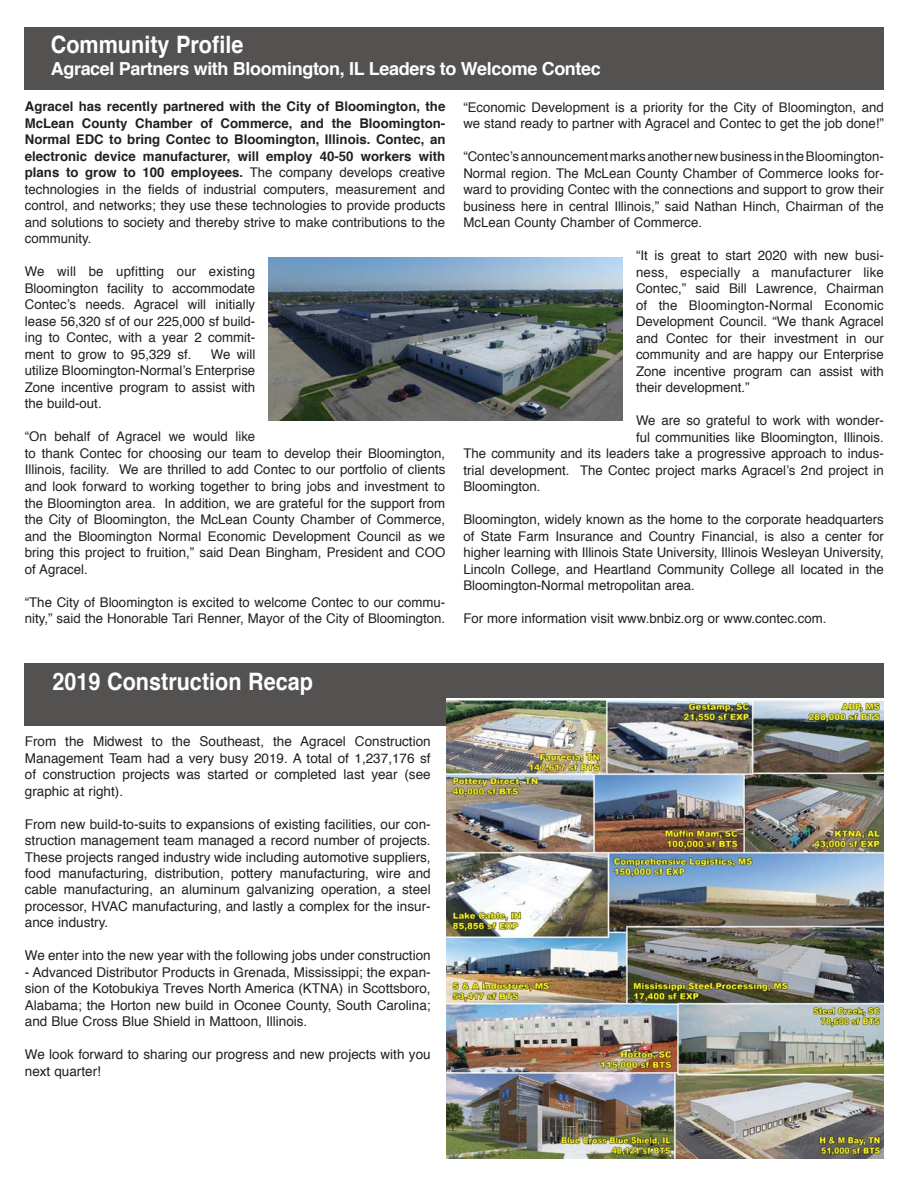
<style>
.page{position:relative;width:918px;height:1188px;background:#fff}
.page>*{position:absolute;margin:0;border:0;box-sizing:border-box;transform-origin:0 0}
.t1{font:700 24px "Helvetica";color:#fff;scale:.9 1}
.t2{font:700 18px "Helvetica";letter-spacing:-.02em;color:#fff}
.t3{font:13.5px/16.5px "Helvetica";color:#231f20;text-align:justify}
.t4{font:13.35px/16.5px "Helvetica";color:#231f20;text-align:justify}
.t5{font:700 13.35px/16.5px "Helvetica";color:#231f20;text-align:justify}
.s1{font-weight:400}
</style>
<div class="page">
<div style="left:25px;top:27px;width:859px;height:63px;background:#545151"></div>
<img style="left:269px;top:258px;width:354px;height:163px">
<div style="left:25px;top:663px;width:859px;height:63px;background:#545151"></div>
<img style="left:447px;top:699px;width:437px;height:460px">
<p class="t1" style="left:51px;top:25px;width:216px">Community Profile</p>
<p class="t2" style="left:51px;top:54px;width:552px">Agracel Partners with Bloomington, IL Leaders to Welcome Contec</p>
<p class="t5" style="left:25px;top:99px;width:422px">Agracel has recently partnered with the City of Bloomington, the McLean County Chamber of Commerce, and the Bloomington-Normal EDC to bring Contec to Bloomington, Illinois. Contec, an electronic device manufacturer, will employ 40-50 workers with plans to grow to 100 employees. <span class="s1">The company develops creative technologies in the fields of industrial computers, measurement and control, and networks; they use these technologies to provide products and solutions to society and thereby strive to make contributions to the community.</span></p>
<p class="t4" style="left:25px;top:264px;width:232px">We will be upfitting our existing Bloomington facility to accommodate Contec’s needs. Agracel will initially lease 56,320 sf of our 225,000 sf build&shy;ing to Contec, with a year 2 commit&shy;ment to grow to 95,329 sf.</p>
<p class="t4" style="left:25px;top:346px;width:232px;text-indent:186px">We will utilize Bloomington-Normal’s Enterprise Zone incentive program to assist with the build-out.</p>
<p class="t4" style="left:25px;top:429px;width:422px;text-align:left">“On behalf of Agracel we would like<br>to thank Contec for choosing our team to develop their Bloomington, Illinois, facility. We are thrilled to add Contec to our portfolio of clients and look forward to working together to bring jobs and investment to the Bloomington area. In addition, we are grateful for the support from the City of Bloomington, the McLean County Chamber of Commerce, and the Bloomington Normal Economic Development Council as we bring this project to fruition,” said Dean Bingham, President and COO of Agracel.</p>
<p class="t4" style="left:25px;top:594px;width:422px">“The City of Bloomington is excited to welcome Contec to our commu&shy;nity,” said the Honorable Tari Renner, Mayor of the City of Bloomington.</p>
<p class="t4" style="left:463px;top:99px;width:422px">“Economic Development is a priority for the City of Bloomington, and we stand ready to partner with Agracel and Contec to get the job done!”</p>
<p class="t4" style="left:463px;top:149px;width:422px">“Contec’s announcement marks another new business in the Bloomington-Normal region. The McLean County Chamber of Commerce looks for&shy;ward to providing Contec with the connections and support to grow their business here in central Illinois,” said Nathan Hinch, Chairman of the McLean County Chamber of Commerce.</p>
<p class="t4" style="left:636px;top:248px;width:249px">“It is great to start 2020 with new busi&shy;ness, especially a manufacturer like Contec,” said Bill Lawrence, Chairman of the Bloomington-Normal Economic Development Council. “We thank Agracel and Contec for their investment in our community and are happy our Enterprise Zone incentive program can assist with their development.”</p>
<p class="t4" style="left:636px;top:413px;width:249px">We are so grateful to work with wonder-</p>
<p class="t4" style="left:636px;top:429px;width:249px">ful communities like Bloomington, Illinois.</p>
<p class="t4" style="left:463px;top:446px;width:422px">The community and its leaders take a progressive approach to indus-</p>
<p class="t4" style="left:463px;top:462px;width:422px">trial development. The Contec project marks Agracel’s 2nd project in</p>
<p class="t4" style="left:463px;top:479px;width:79px">Bloomington.</p>
<p class="t4" style="left:463px;top:512px;width:422px">Bloomington, widely known as the home to the corporate headquarters of State Farm Insurance and Country Financial, is also a center for higher learning with Illinois State University, Illinois Wesleyan University, Lincoln College, and Heartland Community College all located in the Bloomington-Normal metropolitan area.</p>
<p class="t4" style="left:463px;top:611px;width:365px">For more information visit www.bnbiz.org or www.contec.com.</p>
<p class="t1" style="left:53px;top:663px;width:291px">2019 Construction Recap</p>
<p class="t3" style="left:25px;top:733px;width:407px">From the Midwest to the Southeast, the Agracel Construction Management Team had a very busy 2019. A total of 1,237,176 sf of construction projects was started or completed last year (see graphic at right).</p>
<p class="t3" style="left:25px;top:816px;width:407px">From new build-to-suits to expansions of existing facilities, our con&shy;struction management team managed a record number of projects.<br>These projects ranged industry wide including automotive suppliers, food manufacturing, distribution, pottery manufacturing, wire and cable manufacturing, an aluminum galvanizing operation, a steel processor, HVAC manufacturing, and lastly a complex for the insur&shy;ance industry.</p>
<p class="t3" style="left:25px;top:948px;width:407px">We enter into the new year with the following jobs under construction</p>
<p class="t3" style="left:25px;top:964px;width:407px">- Advanced Distributor Products in Grenada, Mississippi; the expan&shy;sion of the Kotobukiya Treves North America (KTNA) in Scottsboro, Alabama; the Horton new build in Oconee County, South Carolina; and Blue Cross Blue Shield in Mattoon, Illinois.</p>
<p class="t3" style="left:25px;top:1047px;width:407px">We look forward to sharing our progress and new projects with you next quarter!</p>
</div>
